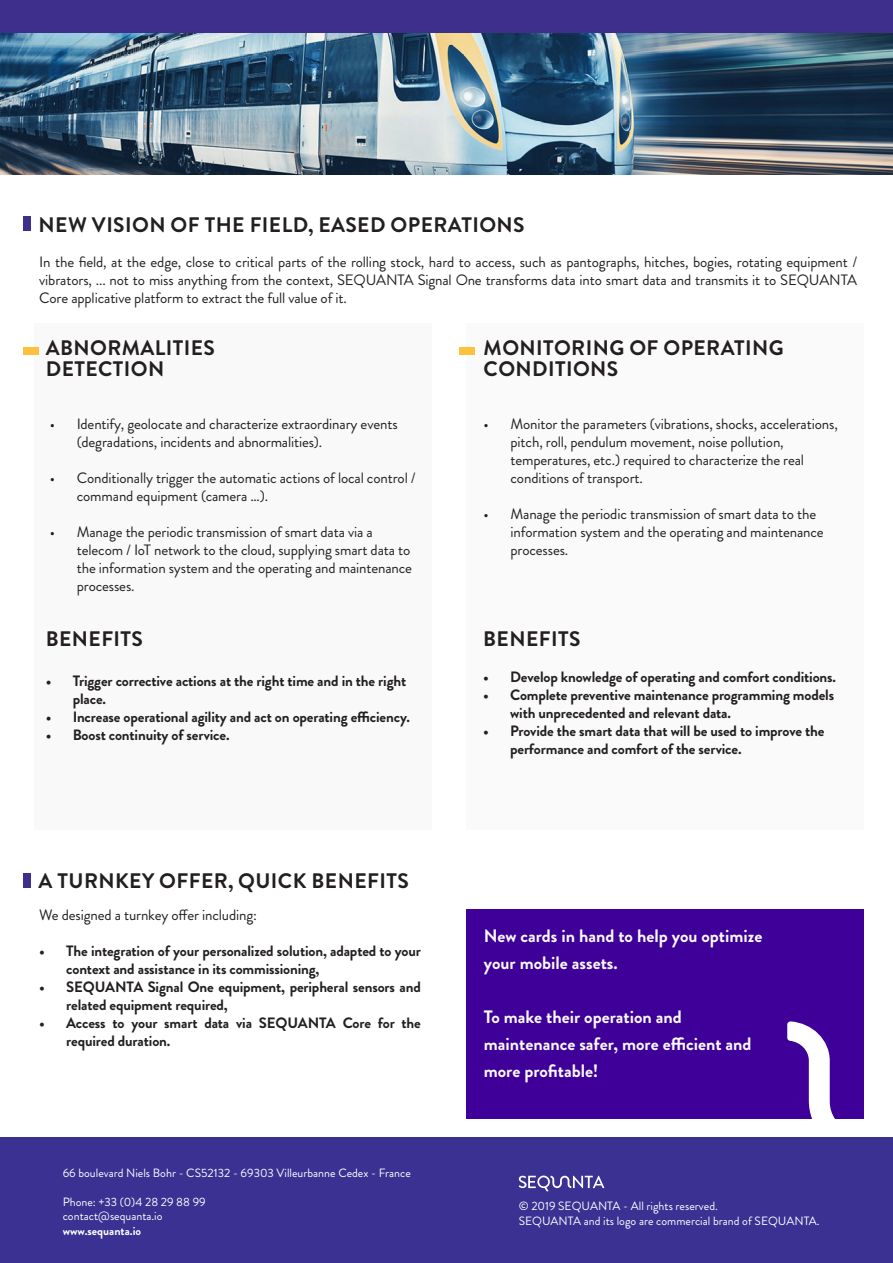
<style>
.page{position:relative;width:893px;height:1263px;background:#fff}
.page>*{position:absolute;margin:0;border:0;box-sizing:border-box;transform-origin:0 0}
.t1{font:700 21px/21px "Brandon Grotesque";letter-spacing:.02em;color:#231f20}
.t2{font:700 18px/27px "Brandon Grotesque";color:#fafafa}
.t3{font:15px/18px "Brandon Grotesque";letter-spacing:-.01em;color:#231f20}
.t4{font:700 15px/18px "Brandon Grotesque";letter-spacing:-.01em;color:#231f20}
.t5{font:12px "Brandon Grotesque";color:#fff}
.t6{font:700 12px "Brandon Grotesque";color:#fff}
</style>
<div class="page">
<div style="left:466px;top:323px;width:398px;height:506px;background:#fafafa"></div>
<div style="left:34px;top:323px;width:398px;height:506px;background:#f9f9f9"></div>
<div style="left:0;top:0;width:893px;height:33px;background:#3f2f8d"></div>
<div style="left:23px;top:216px;width:8px;height:15px;background:#3f2f8d"></div>
<div style="left:459px;top:347px;width:16px;height:8px;background:#fec13b"></div>
<div style="left:23px;top:347px;width:15px;height:8px;background:#fec13b"></div>
<div style="left:23px;top:873px;width:8px;height:15px;background:#3f2f8d"></div>
<div style="left:466px;top:909px;width:398px;height:210px;background:#3f0099"></div>
<svg style="left:787px;top:1021px;width:48px;height:98px"></svg>
<img style="left:1px;top:33px;width:892px;height:141px">
<div style="left:0;top:1138px;width:893px;height:125px;background:#3a3193"></div>
<svg style="left:519px;top:1175px;width:85px;height:16px"></svg>
<p class="t1" style="left:39px;top:214px;width:487px">NEW VISION OF THE FIELD, EASED OPERATIONS</p>
<p class="t3" style="left:39px;top:253px;width:819px;text-align:justify">In the field, at the edge, close to critical parts of the rolling stock, hard to access, such as pantographs, hitches, bogies, rotating equipment / vibrators, ... not to miss anything from the context, SEQUANTA Signal One transforms data into smart data and transmits it to SEQUANTA Core applicative platform to extract the full value of it.</p>
<p class="t1" style="left:46px;top:338px;width:171px">ABNORMALITIES<br>DETECTION</p>
<p class="t1" style="left:484px;top:338px;width:302px">MONITORING OF OPERATING<br>CONDITIONS</p>
<p class="t3" style="left:77px;top:415px;width:322px;text-indent:-27px">• Identify, geolocate and characterize extraordinary events (degradations, incidents and abnormalities).</p>
<p class="t3" style="left:77px;top:469px;width:340px;text-indent:-27px">• Conditionally trigger the automatic actions of local control / command equipment (camera …).</p>
<p class="t3" style="left:77px;top:523px;width:337px;text-indent:-27px">• Manage the periodic transmission of smart data via a telecom / IoT network to the cloud, supplying smart data to the information system and the operating and maintenance processes.</p>
<p class="t1" style="left:46px;top:629px;width:99px">BENEFITS</p>
<p class="t4" style="left:73px;top:672px;width:335px;text-indent:-27px">• Trigger corrective actions at the right time and in the right place.</p>
<p class="t4" style="left:46px;top:708px;width:366px">• Increase operational agility and act on operating efficiency.</p>
<p class="t4" style="left:46px;top:726px;width:185px">• Boost continuity of service.</p>
<p class="t1" style="left:39px;top:870px;width:372px">A TURNKEY OFFER, QUICK BENEFITS</p>
<p class="t3" style="left:39px;top:906px;width:219px">We designed a turnkey offer including:</p>
<p class="t4" style="left:66px;top:942px;width:356px;text-indent:-27px">• The integration of your personalized solution, adapted to your context and assistance in its commissioning,</p>
<p class="t4" style="left:66px;top:978px;width:356px;text-indent:-27px">• SEQUANTA Signal One equipment, peripheral sensors and related equipment required,</p>
<p class="t4" style="left:66px;top:1014px;width:356px;text-indent:-27px">• Access to your smart data via SEQUANTA Core for the required duration.</p>
<p class="t5" style="left:63px;top:1165px;width:350px">66 boulevard Niels Bohr - CS52132 - 69303 Villeurbanne Cedex - France</p>
<p class="t5" style="left:63px;top:1193px;width:145px">Phone: +33 (0)4 28 29 88 99</p>
<p class="t5" style="left:63px;top:1208px;width:101px">contact@sequanta.io</p>
<p class="t6" style="left:63px;top:1222px;width:80px">www.sequanta.io</p>
<p class="t3" style="left:510px;top:415px;width:329px;text-indent:-27px">• Monitor the parameters (vibrations, shocks, accelerations, pitch, roll, pendulum movement, noise pollution, temperatures, etc.) required to characterize the real conditions of transport.</p>
<p class="t3" style="left:510px;top:505px;width:315px;text-indent:-27px">• Manage the periodic transmission of smart data to the information system and the operating and maintenance processes.</p>
<p class="t1" style="left:483px;top:629px;width:99px">BENEFITS</p>
<p class="t4" style="left:483px;top:668px;width:354px">• Develop knowledge of operating and comfort conditions.</p>
<p class="t4" style="left:510px;top:686px;width:326px;text-indent:-27px">• Complete preventive maintenance programming models with unprecedented and relevant data.</p>
<p class="t4" style="left:510px;top:722px;width:316px;text-indent:-27px">• Provide the smart data that will be used to improve the performance and comfort of the service.</p>
<p class="t2" style="left:484px;top:922px;width:280px">New cards in hand to help you optimize your mobile assets.</p>
<p class="t2" style="left:484px;top:1003px;width:269px">To make their operation and maintenance safer, more efficient and more profitable!</p>
<p class="t5" style="left:519px;top:1198px;width:201px">© 2019 SEQUANTA - All rights reserved.</p>
<p class="t5" style="left:519px;top:1212px;width:302px">SEQUANTA and its logo are commercial brand of SEQUANTA.</p>
</div>
